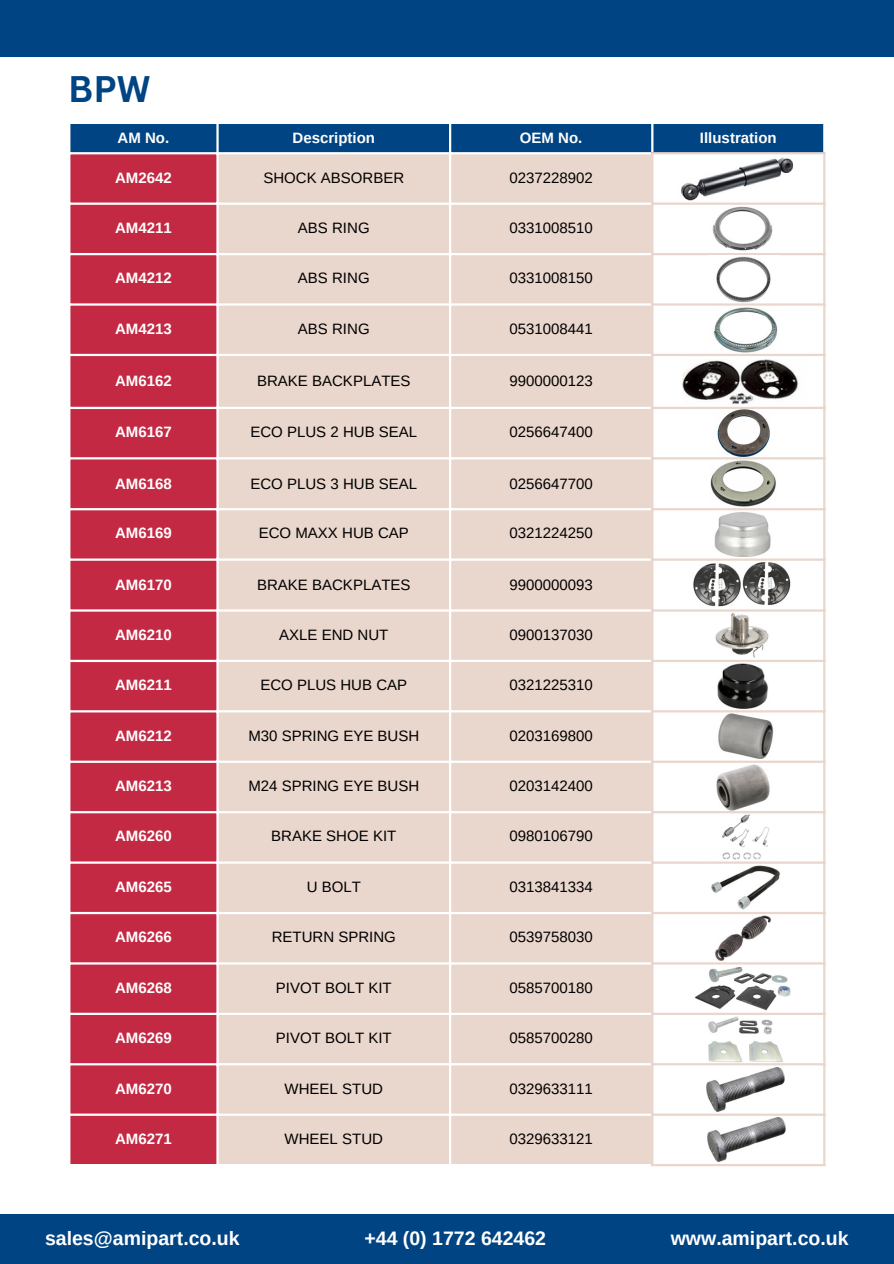
<style>
.page{position:relative;width:894px;height:1264px;background:#fff}
.page>*{position:absolute;margin:0;border:0;box-sizing:border-box;transform-origin:0 0}
.t1{font:700 36px "Canva Sans";color:#004483}
.t2{font:700 19.5px "Arimo";color:#fff}
.t3{font:15px "Arimo";color:#000}
.t4{font:700 15px "Arimo";color:#fff}
</style>
<div class="page">
<div style="left:0;top:1214px;width:893px;height:49px;background:#004483"></div>
<div style="left:70px;top:124px;width:753px;height:28px;background:#004483"></div>
<div style="left:70px;top:154px;width:146px;height:1009px;background:#c32943"></div>
<div style="left:218px;top:154px;width:433px;height:1009px;background:#e9d6cc"></div>
<svg style="left:653px;top:154px;width:170px;height:1009px"></svg>
<hr style="left:216px;top:124px;width:2px;height:1039px;background:#fff">
<hr style="left:449px;top:124px;width:2px;height:1039px;background:#fff">
<hr style="left:651px;top:124px;width:2px;height:28px;background:#fff">
<hr style="left:68px;top:202px;width:583px;height:3px;background:#fff">
<hr style="left:68px;top:253px;width:583px;height:2px;background:#fff">
<hr style="left:68px;top:303px;width:583px;height:3px;background:#fff">
<hr style="left:68px;top:354px;width:583px;height:2px;background:#fff">
<hr style="left:68px;top:407px;width:583px;height:2px;background:#fff">
<hr style="left:68px;top:457px;width:583px;height:2px;background:#fff">
<hr style="left:68px;top:508px;width:583px;height:2px;background:#fff">
<hr style="left:68px;top:558px;width:583px;height:2px;background:#fff">
<hr style="left:68px;top:609px;width:583px;height:2px;background:#fff">
<hr style="left:68px;top:659px;width:583px;height:3px;background:#fff">
<hr style="left:68px;top:710px;width:583px;height:2px;background:#fff">
<hr style="left:68px;top:760px;width:583px;height:3px;background:#fff">
<hr style="left:68px;top:811px;width:583px;height:2px;background:#fff">
<hr style="left:68px;top:861px;width:583px;height:2px;background:#fff">
<hr style="left:68px;top:911px;width:583px;height:3px;background:#fff">
<hr style="left:68px;top:962px;width:583px;height:2px;background:#fff">
<hr style="left:68px;top:1012px;width:583px;height:3px;background:#fff">
<hr style="left:68px;top:1063px;width:583px;height:2px;background:#fff">
<hr style="left:68px;top:1113px;width:583px;height:2px;background:#fff">
<hr style="left:651px;top:154px;width:2px;height:1009px;background:#e9d6cc">
<hr style="left:823px;top:154px;width:2px;height:1009px;background:#e9d6cc">
<hr style="left:651px;top:152px;width:174px;height:2px;background:#e9d6cc">
<hr style="left:651px;top:202px;width:174px;height:3px;background:#e9d6cc">
<hr style="left:651px;top:253px;width:174px;height:2px;background:#e9d6cc">
<hr style="left:651px;top:303px;width:174px;height:3px;background:#e9d6cc">
<hr style="left:651px;top:354px;width:174px;height:2px;background:#e9d6cc">
<hr style="left:651px;top:407px;width:174px;height:2px;background:#e9d6cc">
<hr style="left:651px;top:457px;width:174px;height:2px;background:#e9d6cc">
<hr style="left:651px;top:508px;width:174px;height:2px;background:#e9d6cc">
<hr style="left:651px;top:558px;width:174px;height:2px;background:#e9d6cc">
<hr style="left:651px;top:609px;width:174px;height:2px;background:#e9d6cc">
<hr style="left:651px;top:659px;width:174px;height:3px;background:#e9d6cc">
<hr style="left:651px;top:710px;width:174px;height:2px;background:#e9d6cc">
<hr style="left:651px;top:760px;width:174px;height:3px;background:#e9d6cc">
<hr style="left:651px;top:811px;width:174px;height:2px;background:#e9d6cc">
<hr style="left:651px;top:861px;width:174px;height:2px;background:#e9d6cc">
<hr style="left:651px;top:911px;width:174px;height:3px;background:#e9d6cc">
<hr style="left:651px;top:962px;width:174px;height:2px;background:#e9d6cc">
<hr style="left:651px;top:1012px;width:174px;height:3px;background:#e9d6cc">
<hr style="left:651px;top:1063px;width:174px;height:2px;background:#e9d6cc">
<hr style="left:651px;top:1113px;width:174px;height:2px;background:#e9d6cc">
<hr style="left:651px;top:1163px;width:174px;height:3px;background:#e9d6cc">
<div style="left:0;top:0;width:893px;height:57px;background:#004483"></div>
<img style="left:677px;top:157px;width:118px;height:43px">
<img style="left:709px;top:206px;width:65px;height:44px">
<img style="left:707px;top:256px;width:72px;height:46px">
<img style="left:711px;top:307px;width:67px;height:46px">
<img style="left:682px;top:359px;width:126px;height:45px">
<img style="left:716px;top:410px;width:54px;height:46px">
<img style="left:710px;top:460px;width:66px;height:47px">
<img style="left:705px;top:511px;width:74px;height:45px">
<img style="left:692px;top:562px;width:99px;height:45px">
<img style="left:714px;top:612px;width:54px;height:47px">
<img style="left:717px;top:663px;width:52px;height:46px">
<img style="left:708px;top:713px;width:73px;height:45px">
<img style="left:710px;top:764px;width:64px;height:46px">
<img style="left:694px;top:814px;width:96px;height:45px">
<img style="left:715px;top:915px;width:56px;height:45px">
<img style="left:694px;top:966px;width:96px;height:45px">
<img style="left:704px;top:1016px;width:84px;height:46px">
<img style="left:706px;top:1066px;width:77px;height:46px">
<img style="left:707px;top:1116px;width:78px;height:47px">
<img style="left:710px;top:865px;width:70px;height:44px">
<p class="t1" style="left:68px;top:63px;width:84px">BPW</p>
<h1 class="t4" style="left:117px;top:129px;width:53px">AM No.</h1>
<p class="t4" style="left:292px;top:129px;width:84px">Description</p>
<p class="t4" style="left:520px;top:129px;width:64px">OEM No.</p>
<p class="t4" style="left:699px;top:129px;width:78px">Illustration</p>
<p class="t4" style="left:115px;top:169px;width:58px">AM2642</p>
<p class="t3" style="left:263px;top:169px;width:142px">SHOCK ABSORBER</p>
<p class="t3" style="left:509px;top:169px;width:85px">0237228902</p>
<p class="t4" style="left:115px;top:219px;width:58px">AM4211</p>
<p class="t3" style="left:298px;top:219px;width:73px">ABS RING</p>
<p class="t3" style="left:509px;top:219px;width:85px">0331008510</p>
<p class="t4" style="left:115px;top:270px;width:58px">AM4212</p>
<p class="t3" style="left:298px;top:270px;width:73px">ABS RING</p>
<p class="t3" style="left:509px;top:270px;width:85px">0331008150</p>
<p class="t4" style="left:115px;top:320px;width:58px">AM4213</p>
<p class="t3" style="left:298px;top:320px;width:73px">ABS RING</p>
<p class="t3" style="left:509px;top:320px;width:85px">0531008441</p>
<p class="t4" style="left:115px;top:373px;width:58px">AM6162</p>
<p class="t3" style="left:257px;top:373px;width:155px">BRAKE BACKPLATES</p>
<p class="t3" style="left:509px;top:373px;width:85px">9900000123</p>
<p class="t4" style="left:115px;top:423px;width:58px">AM6167</p>
<p class="t3" style="left:250px;top:423px;width:168px">ECO PLUS 2 HUB SEAL</p>
<p class="t3" style="left:509px;top:423px;width:85px">0256647400</p>
<p class="t4" style="left:115px;top:475px;width:58px">AM6168</p>
<p class="t3" style="left:250px;top:475px;width:168px">ECO PLUS 3 HUB SEAL</p>
<p class="t3" style="left:509px;top:475px;width:85px">0256647700</p>
<p class="t4" style="left:115px;top:525px;width:58px">AM6169</p>
<p class="t3" style="left:259px;top:525px;width:151px">ECO MAXX HUB CAP</p>
<p class="t3" style="left:509px;top:525px;width:85px">0321224250</p>
<p class="t4" style="left:115px;top:576px;width:58px">AM6170</p>
<p class="t3" style="left:257px;top:576px;width:155px">BRAKE BACKPLATES</p>
<p class="t3" style="left:509px;top:576px;width:85px">9900000093</p>
<p class="t4" style="left:115px;top:626px;width:58px">AM6210</p>
<p class="t3" style="left:279px;top:626px;width:111px">AXLE END NUT</p>
<p class="t3" style="left:509px;top:626px;width:85px">0900137030</p>
<p class="t4" style="left:115px;top:676px;width:58px">AM6211</p>
<p class="t3" style="left:260px;top:676px;width:148px">ECO PLUS HUB CAP</p>
<p class="t3" style="left:509px;top:676px;width:85px">0321225310</p>
<p class="t4" style="left:115px;top:727px;width:58px">AM6212</p>
<p class="t3" style="left:248px;top:727px;width:172px">M30 SPRING EYE BUSH</p>
<p class="t3" style="left:509px;top:727px;width:85px">0203169800</p>
<p class="t4" style="left:115px;top:777px;width:58px">AM6213</p>
<p class="t3" style="left:248px;top:777px;width:172px">M24 SPRING EYE BUSH</p>
<p class="t3" style="left:509px;top:777px;width:85px">0203142400</p>
<p class="t4" style="left:115px;top:827px;width:58px">AM6260</p>
<p class="t3" style="left:271px;top:827px;width:126px">BRAKE SHOE KIT</p>
<p class="t3" style="left:509px;top:827px;width:85px">0980106790</p>
<p class="t4" style="left:115px;top:878px;width:58px">AM6265</p>
<p class="t3" style="left:306px;top:878px;width:56px">U BOLT</p>
<p class="t3" style="left:509px;top:878px;width:85px">0313841334</p>
<p class="t4" style="left:115px;top:928px;width:58px">AM6266</p>
<p class="t3" style="left:271px;top:928px;width:126px">RETURN SPRING</p>
<p class="t3" style="left:509px;top:928px;width:85px">0539758030</p>
<p class="t4" style="left:115px;top:979px;width:58px">AM6268</p>
<p class="t3" style="left:276px;top:979px;width:117px">PIVOT BOLT KIT</p>
<p class="t3" style="left:509px;top:979px;width:85px">0585700180</p>
<p class="t4" style="left:115px;top:1029px;width:58px">AM6269</p>
<p class="t3" style="left:276px;top:1029px;width:117px">PIVOT BOLT KIT</p>
<p class="t3" style="left:509px;top:1029px;width:85px">0585700280</p>
<p class="t4" style="left:115px;top:1079px;width:58px">AM6270</p>
<p class="t3" style="left:284px;top:1079px;width:100px">WHEEL STUD</p>
<p class="t3" style="left:509px;top:1079px;width:85px">0329633111</p>
<p class="t4" style="left:115px;top:1130px;width:58px">AM6271</p>
<p class="t3" style="left:284px;top:1130px;width:100px">WHEEL STUD</p>
<p class="t3" style="left:509px;top:1130px;width:85px">0329633121</p>
<p class="t2" style="left:45px;top:1226px;width:196px">sales@amipart.co.uk</p>
<p class="t2" style="left:364px;top:1226px;width:183px">+44 (0) 1772 642462</p>
<p class="t2" style="left:670px;top:1226px;width:179px">www.amipart.co.uk</p>
</div>
